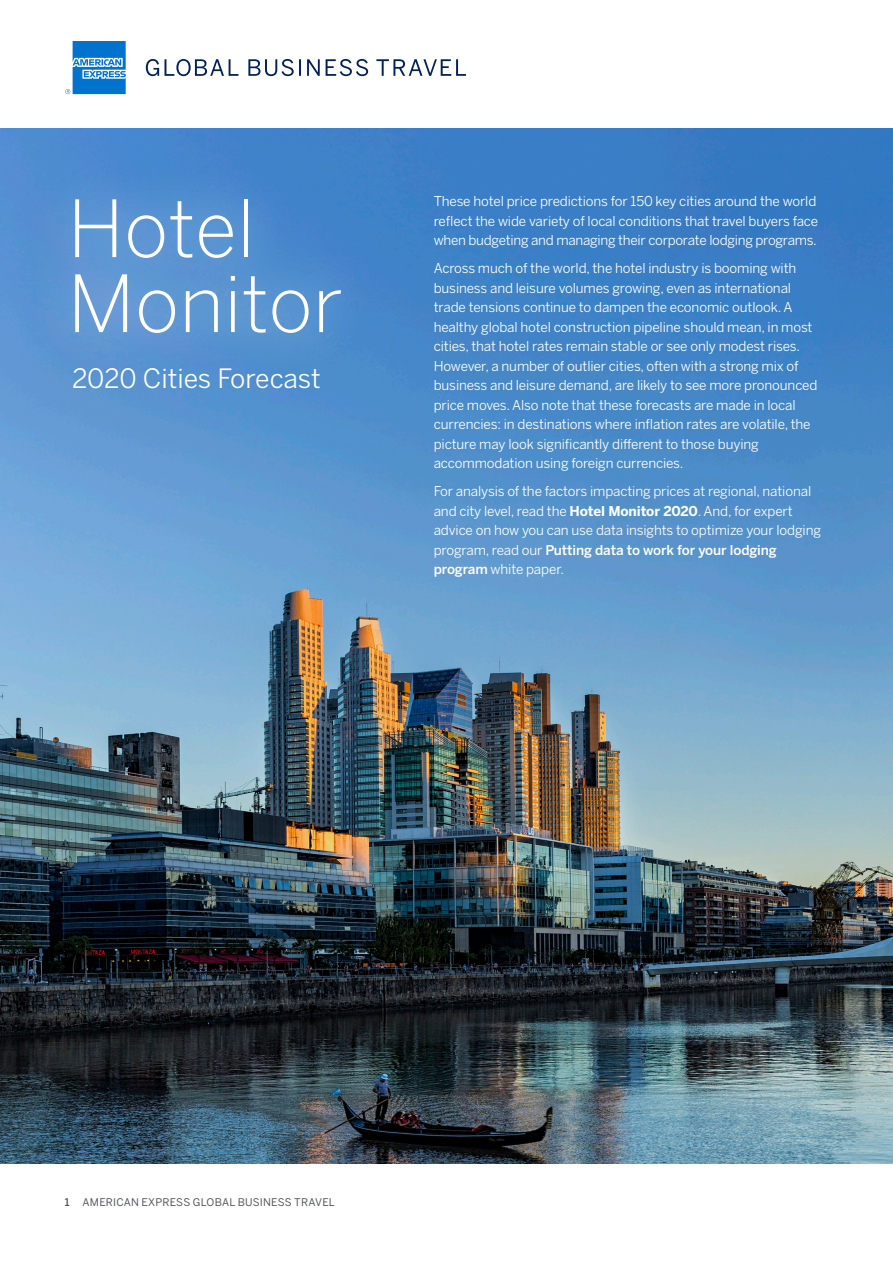
<style>
.page{position:relative;width:893px;height:1263px;background:#fff}
.page>*{position:absolute;margin:0;border:0;box-sizing:border-box;transform-origin:0 0}
.t1{font:300 78px/75px "Benton Sans";color:#fff}
.t2{font:26.55px "Benton Sans";letter-spacing:-.01em;color:#fff}
.t3{font:13.5px/19.5px "Benton Sans";letter-spacing:-.01em;color:#fff}
.t4{font:10.5px "Benton Sans";letter-spacing:.02em;color:#54555a}
.s1{font-weight:700}
.s2{font-weight:500}
</style>
<div class="page">
<img style="left:0;top:128px;width:893px;height:1035px">
<div style="left:25px;top:156px;width:357px;height:225px;background:#fff;opacity:.75"></div>
<svg style="left:146px;top:59px;width:320px;height:17px"></svg>
<svg style="left:65px;top:41px;width:61px;height:53px"></svg>
<p class="t1" style="left:68px;top:191px;width:277px">Hotel<br>Monitor</p>
<p class="t2" style="left:72px;top:363px;width:250px">2020 Cities Forecast</p>
<p class="t3" style="left:434px;top:192px;width:386px">These hotel price predictions for 150 key cities around the world reflect the wide variety of local conditions that travel buyers face when budgeting and managing their corporate lodging programs.</p>
<p class="t3" style="left:434px;top:259px;width:385px">Across much of the world, the hotel industry is booming with business and leisure volumes growing, even as international trade tensions continue to dampen the economic outlook. A healthy global hotel construction pipeline should mean, in most cities, that hotel rates remain stable or see only modest rises.<br>However, a number of outlier cities, often with a strong mix of business and leisure demand, are likely to see more pronounced price moves. Also note that these forecasts are made in local currencies: in destinations where inflation rates are volatile, the picture may look significantly different to those buying accommodation using foreign currencies.</p>
<p class="t3" style="left:434px;top:482px;width:389px">For analysis of the factors impacting prices at regional, national and city level, read the <span class="s1">Hotel Monitor 2020</span>. And, for expert advice on how you can use data insights to optimize your lodging program, read our <span class="s2">Putting data to work for your lodging program</span> white paper.</p>
<p class="t4" style="left:65px;top:1196px;width:271px"><span class="s2">1</span> AMERICAN EXPRESS GLOBAL BUSINESS TRAVEL</p>
</div>
